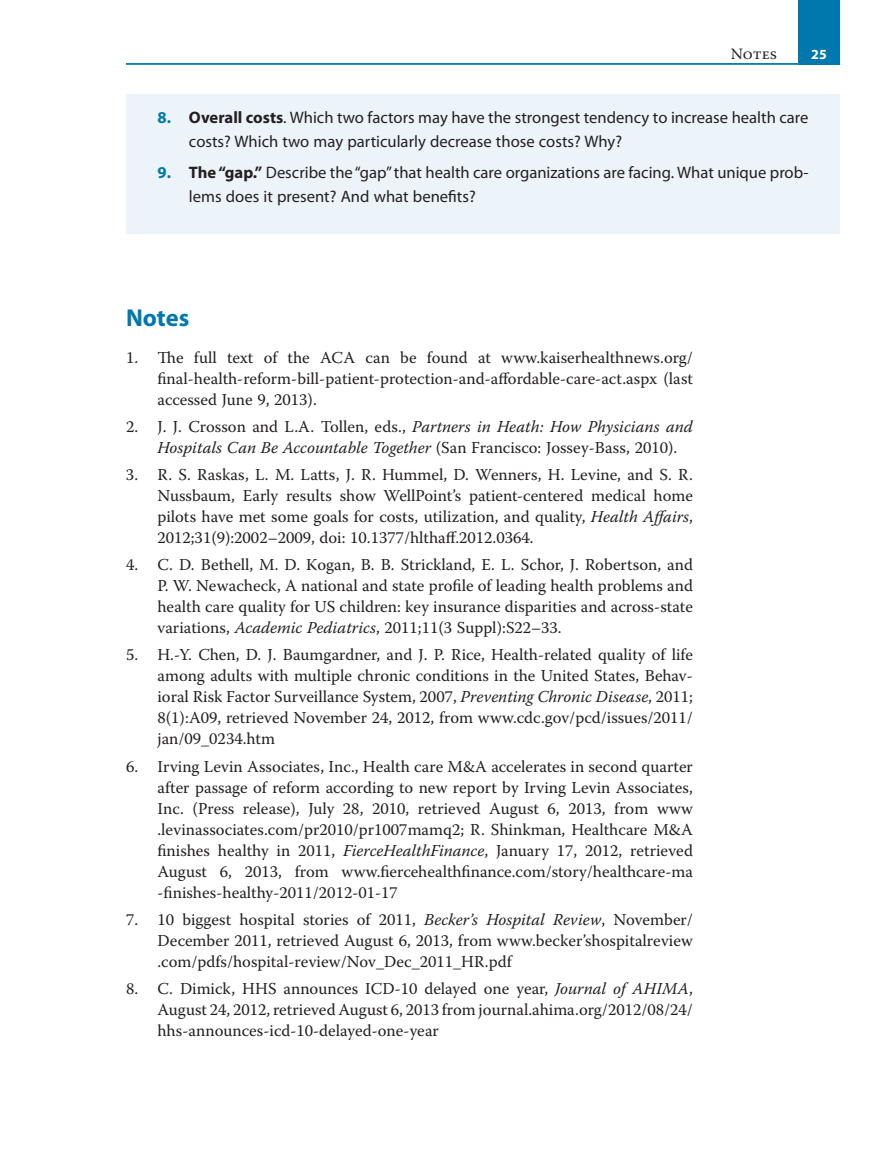
<style>
.page{position:relative;width:882px;height:1166px;background:#fff}
.page>*{position:absolute;margin:0;border:0;box-sizing:border-box;transform-origin:0 0}
.t1{font:700 24.5px "Myriad Pro";color:#0078ae}
.t2{font:16.62px/21px "Warnock Pro";color:#231f20;text-align:justify}
.t3{font:16.62px/24.5px "Myriad Pro";color:#231f20}
.t4{font:italic 16.62px/21px "Warnock Pro";color:#231f20}
.t5{font:15.75px "Warnock Pro";color:#231f20}
.t6{font:700 14px "Myriad Pro";color:#fff}
.s1{font-weight:700;color:#0078ae}
.s2{font-weight:700}
.s3{font-style:normal}
.s4{font-style:italic}
</style>
<div class="page">
<div style="left:798px;top:0;width:42px;height:65px;background:#0078ae"></div>
<hr style="left:126px;top:63px;width:714px;height:2px;background:#0078ae">
<div style="left:126px;top:94px;width:714px;height:140px;background:#ecf4f9"></div>
<p class="t5" style="left:731px;top:47px;width:48px">Notes</p>
<p class="t6" style="left:811px;top:49px;width:17px">25</p>
<p class="t3" style="left:189px;top:106px;width:621px;text-indent:-31px"><span class="s1">8.</span> <span class="s2">Overall costs</span> . Which two factors may have the strongest tendency to increase health care costs? Which two may particularly decrease those costs? Why?</p>
<p class="t3" style="left:189px;top:161px;width:621px;text-indent:-31px"><span class="s1">9.</span> <span class="s2">The “gap.”</span> Describe the “gap” that health care organizations are facing. What unique prob&shy;lems does it present? And what benefits?</p>
<h1 class="t1" style="left:126px;top:308px;width:65px">Notes</h1>
<p class="t2" style="left:157px;top:348px;width:537px;text-indent:-31px">1. The full text of the ACA can be found at www.kaiserhealthnews.org/ final-health-reform-bill-patient-protection-and-affordable-care-act.aspx (last accessed June 9, 2013).</p>
<p class="t4" style="left:157px;top:417px;width:537px;text-indent:-31px"><span class="s3">2. J. J. Crosson and L.A. Tollen , eds.,</span> Partners in Heath: How Physicians and<br>Hospitals Can Be Accountable Together <span class="s3">( San Francisco : Jossey-Bass , 2010 ).</span></p>
<p class="t2" style="left:157px;top:465px;width:537px;text-indent:-31px">3. R. S. Raskas , L. M. Latts , J. R. Hummel , D. Wenners , H. Levine , and S. R.<br>Nussbaum , Early results show WellPoint ’ s patient-centered medical home pilots have met some goals for costs, utilization, and quality , <span class="s4">Health Affairs</span> , 2012 ; 31 ( 9 ): 2002 – 2009 , doi: 10.1377/hlthaff.2012.0364.</p>
<p class="t2" style="left:157px;top:555px;width:537px;text-indent:-31px">4. C. D. Bethell , M. D. Kogan , B. B. Strickland , E. L. Schor , J. Robertson , and P. W. Newacheck , A national and state profile of leading health problems and health care quality for US children: key insurance disparities and across-state variations , <span class="s4">Academic Pediatrics</span> , 2011 ; 11 ( 3 Suppl ): S22 – 33 .</p>
<p class="t2" style="left:157px;top:646px;width:537px;text-indent:-31px">5. H.-Y. Chen , D. J. Baumgardner , and J. P. Rice , Health-related quality of life among adults with multiple chronic conditions in the United States, Behav&shy;ioral Risk Factor Surveillance System, 2007 , <span class="s4">Preventing Chronic Disease</span> , 2011 ; 8 ( 1 ): A09 , retrieved November 24, 2012, from www.cdc.gov/pcd/issues/2011/ jan/09_0234.htm</p>
<p class="t2" style="left:157px;top:757px;width:537px;text-indent:-31px">6. Irving Levin Associates, Inc., Health care M&amp;A accelerates in second quarter after passage of reform according to new report by Irving Levin Associates, Inc. (Press release), July 28, 2010, retrieved August 6, 2013, from www .levinassociates.com/pr2010/pr1007mamq2 ; R. Shinkman, Healthcare M&amp;A finishes healthy in 2011, <span class="s4">FierceHealthFinance</span> , January 17, 2012, retrieved August 6, 2013, from www.fiercehealthfinance.com/story/healthcare-ma -finishes-healthy-2011/2012-01-17</p>
<p class="t2" style="left:157px;top:910px;width:537px;text-indent:-31px">7. 10 biggest hospital stories of 2011, <span class="s4">Becker ’s Hospital Review</span> , November/ December 2011, retrieved August 6, 2013, from www.becker ’ shospitalreview .com/pdfs/hospital-review/Nov_Dec_2011_HR.pdf</p>
<p class="t2" style="left:157px;top:979px;width:537px;text-indent:-31px">8. C. Dimick , HHS announces ICD-10 delayed one year , <span class="s4">Journal of AHIMA</span> , August 24, 2012 , retrieved August 6, 2013 from journal.ahima.org/2012/08/24/ hhs-announces-icd-10-delayed-one-year</p>
</div>
